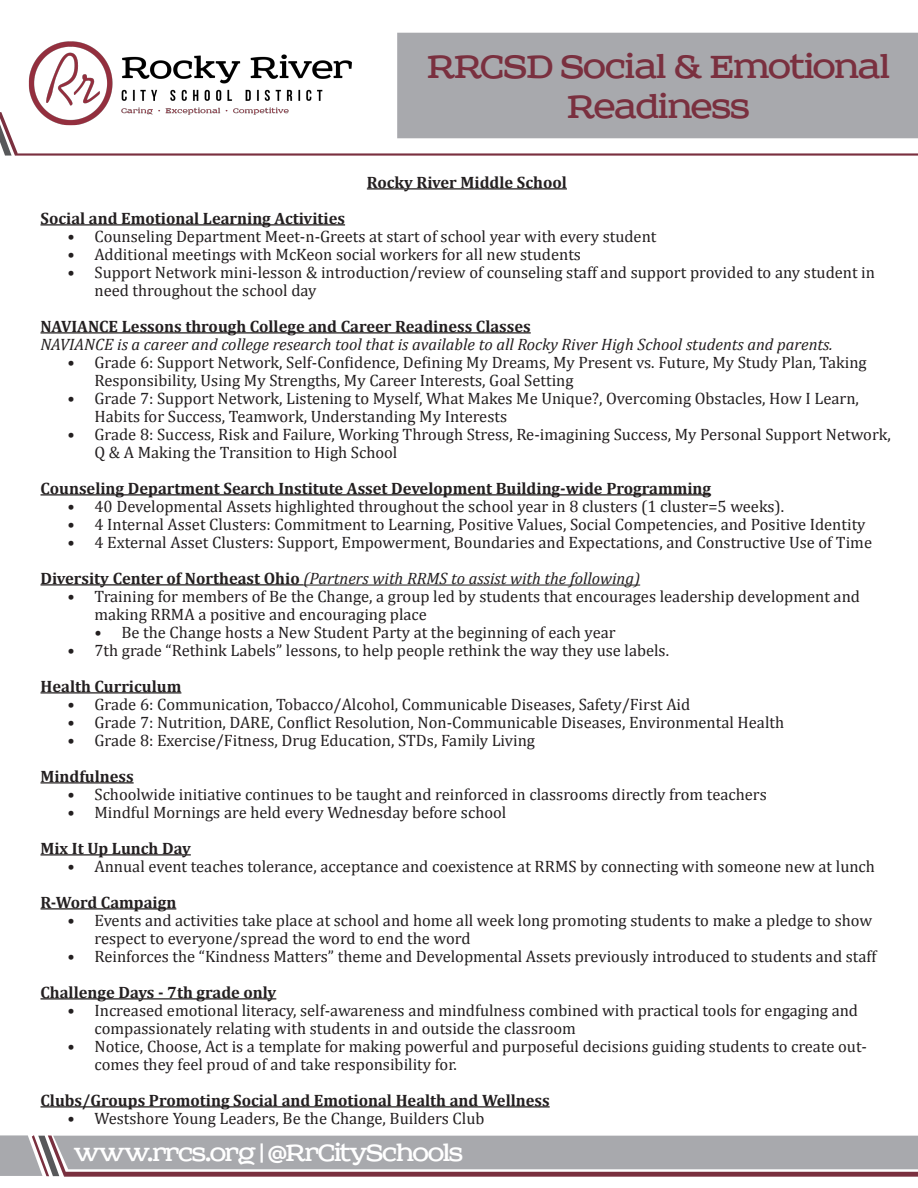
<style>
.page{position:relative;width:918px;height:1188px;background:#fff}
.page>*{position:absolute;margin:0;border:0;box-sizing:border-box;transform-origin:0 0}
.t1{font:36.3px/39.6px "Sreda";letter-spacing:-.035em;color:#7a303f;text-align:center;scale:.91 1}
.t2{font:26.4px "Sreda";letter-spacing:-.05em;color:#fff;scale:.91 1}
.t3{font:16.5px/18px "Cambria";color:#231f20}
.t4{font:700 16.5px "Cambria";color:#231f20}
.t5{font:italic 16.5px "Cambria";color:#231f20}
.s1{font-weight:700;font-style:normal}
</style>
<div class="page">
<svg style="left:0;top:1135px;width:918px;height:42px;background:#aaa2a7"></svg>
<div style="left:397px;top:33px;width:521px;height:79px;background:#a8a9ad"></div>
<img style="left:28px;top:41px;width:324px;height:71px">
<svg style="left:0;top:112px;width:918px;height:44px"></svg>
<hr style="left:367px;top:188px;width:200px;height:2px;background:#231f20">
<hr style="left:40px;top:224px;width:305px;height:2px;background:#231f20">
<hr style="left:40px;top:332px;width:491px;height:2px;background:#231f20">
<hr style="left:40px;top:494px;width:671px;height:2px;background:#231f20">
<hr style="left:40px;top:584px;width:263px;height:2px;background:#231f20">
<hr style="left:303px;top:585px;width:337px;height:1px;background:#231f20">
<hr style="left:40px;top:692px;width:141px;height:2px;background:#231f20">
<hr style="left:40px;top:782px;width:94px;height:2px;background:#231f20">
<hr style="left:40px;top:854px;width:151px;height:2px;background:#231f20">
<hr style="left:40px;top:908px;width:136px;height:2px;background:#231f20">
<hr style="left:40px;top:998px;width:236px;height:2px;background:#231f20">
<hr style="left:40px;top:1106px;width:510px;height:2px;background:#231f20">
<h1 class="t1" style="left:427px;top:48px;width:510px">RRCSD Social &amp; Emotional<br>Readiness</h1>
<p class="t4" style="left:367px;top:171px;width:202px">Rocky River Middle School</p>
<p class="t4" style="left:40px;top:207px;width:306px">Social and Emotional Learning Activities</p>
<p class="t3" style="left:68px;top:227px;width:590px">• Counseling Department Meet-n-Greets at start of school year with every student</p>
<p class="t3" style="left:68px;top:245px;width:515px">• Additional meetings with McKeon social workers for all new students</p>
<p class="t3" style="left:94px;top:263px;width:782px;text-indent:-27px">• Support Network mini-lesson &amp; introduction/review of counseling staff and support provided to any student in need throughout the school day</p>
<p class="t4" style="left:40px;top:315px;width:492px">NAVIANCE Lessons through College and Career Readiness Classes</p>
<p class="t5" style="left:40px;top:333px;width:794px">NAVIANCE is a career and college research tool that is available to all Rocky River High School students and parents.</p>
<p class="t3" style="left:94px;top:353px;width:774px;text-indent:-27px">• Grade 6: Support Network, Self-Confidence, Defining My Dreams, My Present vs. Future, My Study Plan, Taking<br>Responsibility, Using My Strengths, My Career Interests, Goal Setting</p>
<p class="t3" style="left:94px;top:389px;width:766px;text-indent:-27px">• Grade 7: Support Network, Listening to Myself, What Makes Me Unique?, Overcoming Obstacles, How I Learn,<br>Habits for Success, Teamwork, Understanding My Interests</p>
<p class="t3" style="left:94px;top:425px;width:798px;text-indent:-27px">• Grade 8: Success, Risk and Failure, Working Through Stress, Re-imagining Success, My Personal Support Network,<br>Q &amp; A Making the Transition to High School</p>
<p class="t4" style="left:40px;top:477px;width:672px">Counseling Department Search Institute Asset Development Building-wide Programming</p>
<p class="t3" style="left:68px;top:497px;width:718px">• 40 Developmental Assets highlighted throughout the school year in 8 clusters (1 cluster=5 weeks).</p>
<p class="t3" style="left:68px;top:515px;width:800px">• 4 Internal Asset Clusters: Commitment to Learning, Positive Values, Social Competencies, and Positive Identity</p>
<p class="t3" style="left:68px;top:533px;width:806px">• 4 External Asset Clusters: Support, Empowerment, Boundaries and Expectations, and Constructive Use of Time</p>
<p class="t5" style="left:40px;top:567px;width:601px"><span class="s1">Diversity Center of Northeast Ohio</span> (Partners with RRMS to assist with the following)</p>
<p class="t3" style="left:94px;top:587px;width:767px;text-indent:-27px">• Training for members of Be the Change, a group led by students that encourages leadership development and making RRMA a positive and encouraging place</p>
<p class="t3" style="left:94px;top:623px;width:523px">• Be the Change hosts a New Student Party at the beginning of each year</p>
<p class="t3" style="left:68px;top:641px;width:603px">• 7th grade “Rethink Labels” lessons, to help people rethink the way they use labels.</p>
<p class="t4" style="left:40px;top:675px;width:142px">Health Curriculum</p>
<p class="t3" style="left:68px;top:695px;width:624px">• Grade 6: Communication, Tobacco/Alcohol, Communicable Diseases, Safety/First Aid</p>
<p class="t3" style="left:68px;top:713px;width:718px">• Grade 7: Nutrition, DARE, Conflict Resolution, Non-Communicable Diseases, Environmental Health</p>
<p class="t3" style="left:68px;top:731px;width:469px">• Grade 8: Exercise/Fitness, Drug Education, STDs, Family Living</p>
<p class="t4" style="left:40px;top:765px;width:95px">Mindfulness</p>
<p class="t3" style="left:68px;top:785px;width:701px">• Schoolwide initiative continues to be taught and reinforced in classrooms directly from teachers</p>
<p class="t3" style="left:68px;top:803px;width:440px">• Mindful Mornings are held every Wednesday before school</p>
<p class="t4" style="left:40px;top:837px;width:152px">Mix It Up Lunch Day</p>
<p class="t3" style="left:68px;top:857px;width:809px">• Annual event teaches tolerance, acceptance and coexistence at RRMS by connecting with someone new at lunch</p>
<p class="t4" style="left:40px;top:891px;width:137px">R-Word Campaign</p>
<p class="t3" style="left:94px;top:911px;width:779px;text-indent:-27px">• Events and activities take place at school and home all week long promoting students to make a pledge to show respect to everyone/spread the word to end the word</p>
<p class="t3" style="left:68px;top:947px;width:811px">• Reinforces the “Kindness Matters” theme and Developmental Assets previously introduced to students and staff</p>
<p class="t4" style="left:40px;top:981px;width:237px">Challenge Days - 7th grade only</p>
<p class="t3" style="left:94px;top:1001px;width:765px;text-indent:-27px">• Increased emotional literacy, self-awareness and mindfulness combined with practical tools for engaging and compassionately relating with students in and outside the classroom</p>
<p class="t3" style="left:94px;top:1037px;width:774px;text-indent:-27px">• Notice, Choose, Act is a template for making powerful and purposeful decisions guiding students to create out&shy;comes they feel proud of and take responsibility for.</p>
<p class="t4" style="left:40px;top:1089px;width:511px">Clubs/Groups Promoting Social and Emotional Health and Wellness</p>
<p class="t3" style="left:68px;top:1109px;width:419px">• Westshore Young Leaders, Be the Change, Builders Club</p>
<h2 class="t2" style="left:73px;top:1137px;width:430px">www.rrcs.org | @RrCitySchools</h2>
</div>
